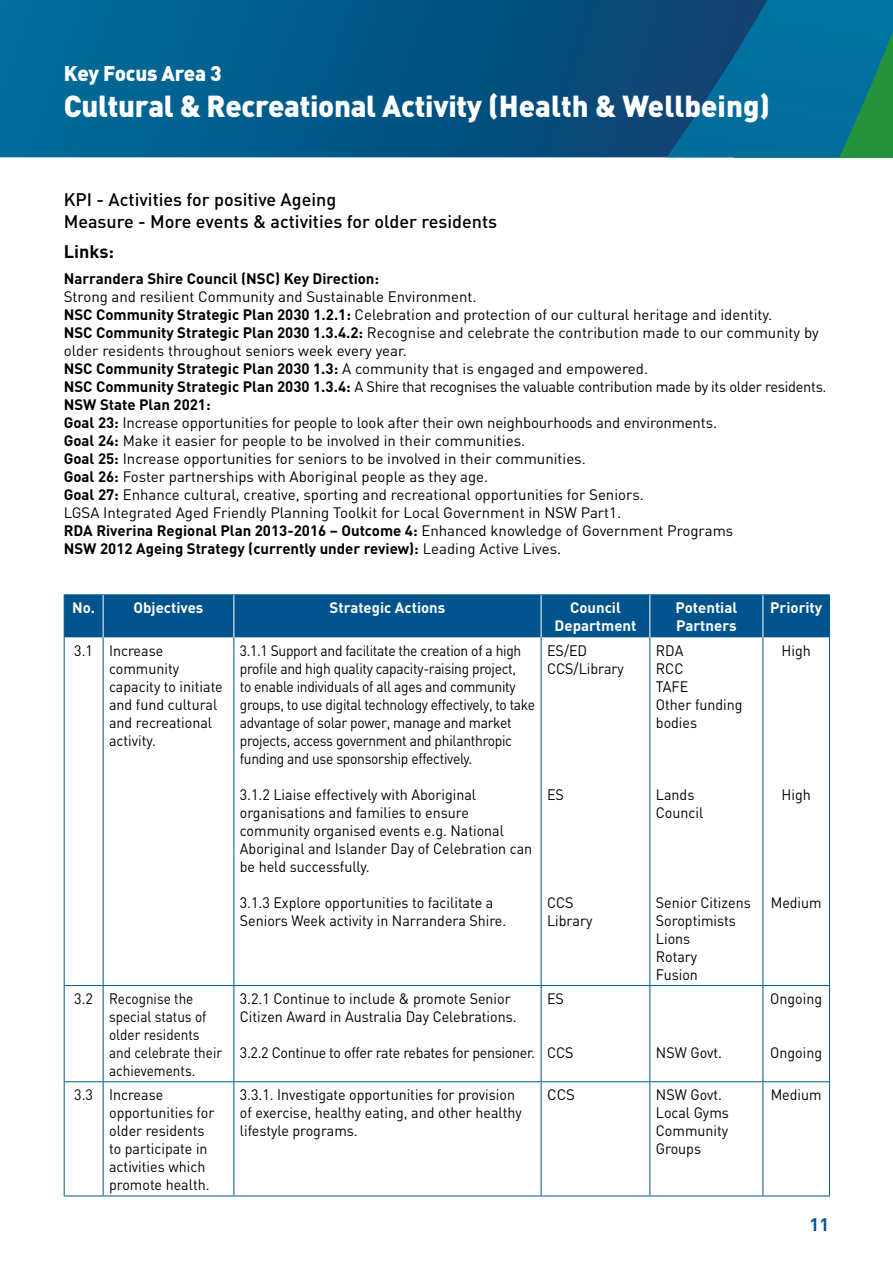
<style>
.page{position:relative;width:893px;height:1263px;background:#fff}
.page>*{position:absolute;margin:0;border:0;box-sizing:border-box;transform-origin:0 0}
.t1{font:900 30px "DIN";letter-spacing:-.01em;color:#fff}
.t2{font:900 21px "DIN";letter-spacing:-.01em;color:#fff}
.t3{font:500 18px/21.6px "DIN";color:#000}
.t4{font:700 18px "DIN";color:#000}
.t5{font:700 18px "DIN";color:#00548e}
.t6{font:15px/18px "DIN";color:#000}
.t7{font:15px/18px "DIN";color:#000;scale:.95 1}
.t8{font:15px/18px "DIN";letter-spacing:-.02em;color:#000;scale:.92 1}
.t9{font:700 15px/18px "DIN";color:#fff;text-align:center}
.t10{font:15px "DIN";letter-spacing:-.02em;color:#000;scale:.95 1}
.t11{font:700 15px "DIN";color:#000}
.s1{font-weight:700}
</style>
<div class="page">
<svg style="left:0;top:0;width:667px;height:157px;background:#025987"></svg>
<svg style="left:667px;top:0;width:226px;height:157px;background:#08688b"></svg>
<div style="left:65px;top:595px;width:764px;height:42px;background:#00548e"></div>
<hr style="left:64px;top:594px;width:39px;height:1px;background:#00548e">
<hr style="left:103px;top:594px;width:131px;height:1px;background:#00548e">
<hr style="left:234px;top:594px;width:307px;height:1px;background:#00548e">
<hr style="left:541px;top:594px;width:109px;height:1px;background:#00548e">
<hr style="left:650px;top:594px;width:113px;height:1px;background:#00548e">
<hr style="left:763px;top:594px;width:67px;height:1px;background:#00548e">
<hr style="left:64px;top:637px;width:1px;height:348px;background:#00548e">
<hr style="left:103px;top:637px;width:1px;height:348px;background:#00548e">
<hr style="left:233px;top:637px;width:1px;height:348px;background:#00548e">
<hr style="left:541px;top:637px;width:1px;height:348px;background:#00548e">
<hr style="left:649px;top:637px;width:1px;height:348px;background:#00548e">
<hr style="left:762px;top:637px;width:1px;height:348px;background:#00548e">
<hr style="left:829px;top:637px;width:1px;height:348px;background:#00548e">
<hr style="left:64px;top:986px;width:1px;height:95px;background:#00548e">
<hr style="left:103px;top:986px;width:1px;height:95px;background:#00548e">
<hr style="left:64px;top:1082px;width:1px;height:113px;background:#00548e">
<hr style="left:103px;top:1082px;width:1px;height:113px;background:#00548e">
<hr style="left:233px;top:986px;width:1px;height:95px;background:#00548e">
<hr style="left:541px;top:986px;width:1px;height:95px;background:#00548e">
<hr style="left:649px;top:986px;width:1px;height:95px;background:#00548e">
<hr style="left:762px;top:986px;width:1px;height:95px;background:#00548e">
<hr style="left:829px;top:986px;width:1px;height:95px;background:#00548e">
<hr style="left:233px;top:1082px;width:1px;height:113px;background:#00548e">
<hr style="left:541px;top:1082px;width:1px;height:113px;background:#00548e">
<hr style="left:649px;top:1082px;width:1px;height:113px;background:#00548e">
<hr style="left:762px;top:1082px;width:1px;height:113px;background:#00548e">
<hr style="left:829px;top:1082px;width:1px;height:113px;background:#00548e">
<hr style="left:103px;top:595px;width:1px;height:42px;background:#fff">
<hr style="left:233px;top:595px;width:1px;height:42px;background:#fff">
<hr style="left:541px;top:595px;width:1px;height:42px;background:#fff">
<hr style="left:649px;top:595px;width:1px;height:42px;background:#fff">
<hr style="left:762px;top:595px;width:1px;height:42px;background:#fff">
<hr style="left:64px;top:1081px;width:39px;height:1px;background:#00548e">
<hr style="left:103px;top:1081px;width:131px;height:1px;background:#00548e">
<hr style="left:234px;top:1081px;width:307px;height:1px;background:#00548e">
<hr style="left:541px;top:1081px;width:109px;height:1px;background:#00548e">
<hr style="left:650px;top:1081px;width:113px;height:1px;background:#00548e">
<hr style="left:763px;top:1081px;width:67px;height:1px;background:#00548e">
<hr style="left:64px;top:1195px;width:39px;height:1px;background:#00548e">
<hr style="left:103px;top:1195px;width:131px;height:1px;background:#00548e">
<hr style="left:234px;top:1195px;width:307px;height:1px;background:#00548e">
<hr style="left:541px;top:1195px;width:109px;height:1px;background:#00548e">
<hr style="left:650px;top:1195px;width:113px;height:1px;background:#00548e">
<hr style="left:763px;top:1195px;width:67px;height:1px;background:#00548e">
<hr style="left:64px;top:595px;width:1px;height:42px;background:#00548e">
<hr style="left:829px;top:595px;width:1px;height:42px;background:#00548e">
<hr style="left:64px;top:985px;width:39px;height:1px;background:#00548e">
<hr style="left:103px;top:985px;width:131px;height:1px;background:#00548e">
<hr style="left:234px;top:985px;width:307px;height:1px;background:#00548e">
<hr style="left:541px;top:985px;width:109px;height:1px;background:#00548e">
<hr style="left:650px;top:985px;width:113px;height:1px;background:#00548e">
<hr style="left:763px;top:985px;width:67px;height:1px;background:#00548e">
<h2 class="t2" style="left:64px;top:60px;width:159px">Key Focus Area 3</h2>
<h1 class="t1" style="left:64px;top:86px;width:708px">Cultural &amp; Recreational Activity (Health &amp; Wellbeing)</h1>
<p class="t3" style="left:64px;top:188px;width:435px">KPI - Activities for positive Ageing<br>Measure - More events &amp; activities for older residents</p>
<p class="t4" style="left:64px;top:240px;width:52px">Links:</p>
<p class="t11" style="left:64px;top:269px;width:317px">Narrandera Shire Council (NSC) Key Direction:</p>
<p class="t6" style="left:64px;top:288px;width:764px">Strong and resilient Community and Sustainable Environment.<br><span class="s1">NSC Community Strategic Plan 2030 1.2.1:</span> Celebration and protection of our cultural heritage and identity.<br><span class="s1">NSC Community Strategic Plan 2030 1.3.4.2:</span> Recognise and celebrate the contribution made to our community by older residents throughout seniors week every year.<br><span class="s1">NSC Community Strategic Plan 2030 1.3:</span> A community that is engaged and empowered.<br><span class="s1">NSC Community Strategic Plan 2030 1.3.4:</span> A Shire that recognises the valuable contribution made by its older residents.<br><span class="s1">NSW State Plan 2021:<br>Goal 23:</span> Increase opportunities for people to look after their own neighbourhoods and environments.<br><span class="s1">Goal 24:</span> Make it easier for people to be involved in their communities.<br><span class="s1">Goal 25:</span> Increase opportunities for seniors to be involved in their communities.<br><span class="s1">Goal 26:</span> Foster partnerships with Aboriginal people as they age.<br><span class="s1">Goal 27:</span> Enhance cultural, creative, sporting and recreational opportunities for Seniors.<br>LGSA Integrated Aged Friendly Planning Toolkit for Local Government in NSW Part1.<br><span class="s1">RDA Riverina Regional Plan 2013-2016 – Outcome 4:</span> Enhanced knowledge of Government Programs<br><span class="s1">NSW 2012 Ageing Strategy (currently under review):</span> Leading Active Lives.</p>
<p class="t9" style="left:72px;top:598px;width:25px">No.</p>
<p class="t9" style="left:133px;top:598px;width:71px">Objectives</p>
<p class="t9" style="left:330px;top:598px;width:117px">Strategic Actions</p>
<p class="t9" style="left:555px;top:598px;width:83px">Council<br>Department</p>
<p class="t9" style="left:675px;top:598px;width:63px;text-align:left">Potential<br>Partners</p>
<p class="t9" style="left:770px;top:598px;width:54px">Priority</p>
<p class="t7" style="left:109px;top:641px;width:121px;text-indent:-35px">3.1 Increase community capacity to initiate and fund cultural and recreational activity.</p>
<p class="t8" style="left:240px;top:641px;width:322px">3.1.1 Support and facilitate the creation of a high profile and high quality capacity-raising project,<br>to enable individuals of all ages and community groups, to use digital technology effectively, to take advantage of solar power, manage and market projects, access government and philanthropic funding and use sponsorship effectively.</p>
<p class="t7" style="left:240px;top:785px;width:309px">3.1.2 Liaise effectively with Aboriginal organisations and families to ensure community organised events e.g. National Aboriginal and Islander Day of Celebration can be held successfully.</p>
<p class="t7" style="left:240px;top:893px;width:282px">3.1.3 Explore opportunities to facilitate a<br>Seniors Week activity in Narrandera Shire.</p>
<p class="t7" style="left:547px;top:641px;width:82px">ES/ED<br>CCS/Library</p>
<p class="t7" style="left:782px;top:641px;width:32px">High</p>
<p class="t7" style="left:656px;top:641px;width:93px">RDA<br>RCC<br>TAFE<br>Other funding bodies</p>
<p class="t7" style="left:547px;top:785px;width:19px">ES</p>
<p class="t7" style="left:782px;top:785px;width:32px">High</p>
<p class="t7" style="left:656px;top:785px;width:51px">Lands<br>Council</p>
<p class="t7" style="left:547px;top:893px;width:49px">CCS<br>Library</p>
<p class="t7" style="left:656px;top:893px;width:101px">Senior Citizens<br>Soroptimists<br>Lions<br>Rotary<br>Fusion</p>
<p class="t7" style="left:771px;top:893px;width:55px">Medium</p>
<p class="t7" style="left:109px;top:989px;width:120px;text-indent:-35px">3.2 Recognise the special status of older residents and celebrate their achievements.</p>
<p class="t7" style="left:240px;top:989px;width:293px">3.2.1 Continue to include &amp; promote Senior<br>Citizen Award in Australia Day Celebrations.</p>
<p class="t10" style="left:240px;top:1043px;width:312px">3.2.2 Continue to offer rate rebates for pensioner.</p>
<p class="t7" style="left:547px;top:989px;width:19px">ES</p>
<p class="t7" style="left:547px;top:1043px;width:29px">CCS</p>
<p class="t7" style="left:656px;top:1043px;width:71px">NSW Govt.</p>
<p class="t7" style="left:770px;top:989px;width:56px">Ongoing</p>
<p class="t7" style="left:770px;top:1043px;width:56px">Ongoing</p>
<p class="t7" style="left:109px;top:1085px;width:112px;text-indent:-35px">3.3 Increase opportunities for older residents to participate in activities which promote health.</p>
<p class="t7" style="left:240px;top:1085px;width:298px">3.3.1. Investigate opportunities for provision of exercise, healthy eating, and other healthy lifestyle programs.</p>
<p class="t6" style="left:547px;top:1085px;width:29px">CCS</p>
<p class="t7" style="left:656px;top:1085px;width:78px">NSW Govt.<br>Local Gyms<br>Community<br>Groups</p>
<p class="t7" style="left:771px;top:1085px;width:55px">Medium</p>
<p class="t5" style="left:810px;top:1213px;width:21px">11</p>
</div>
